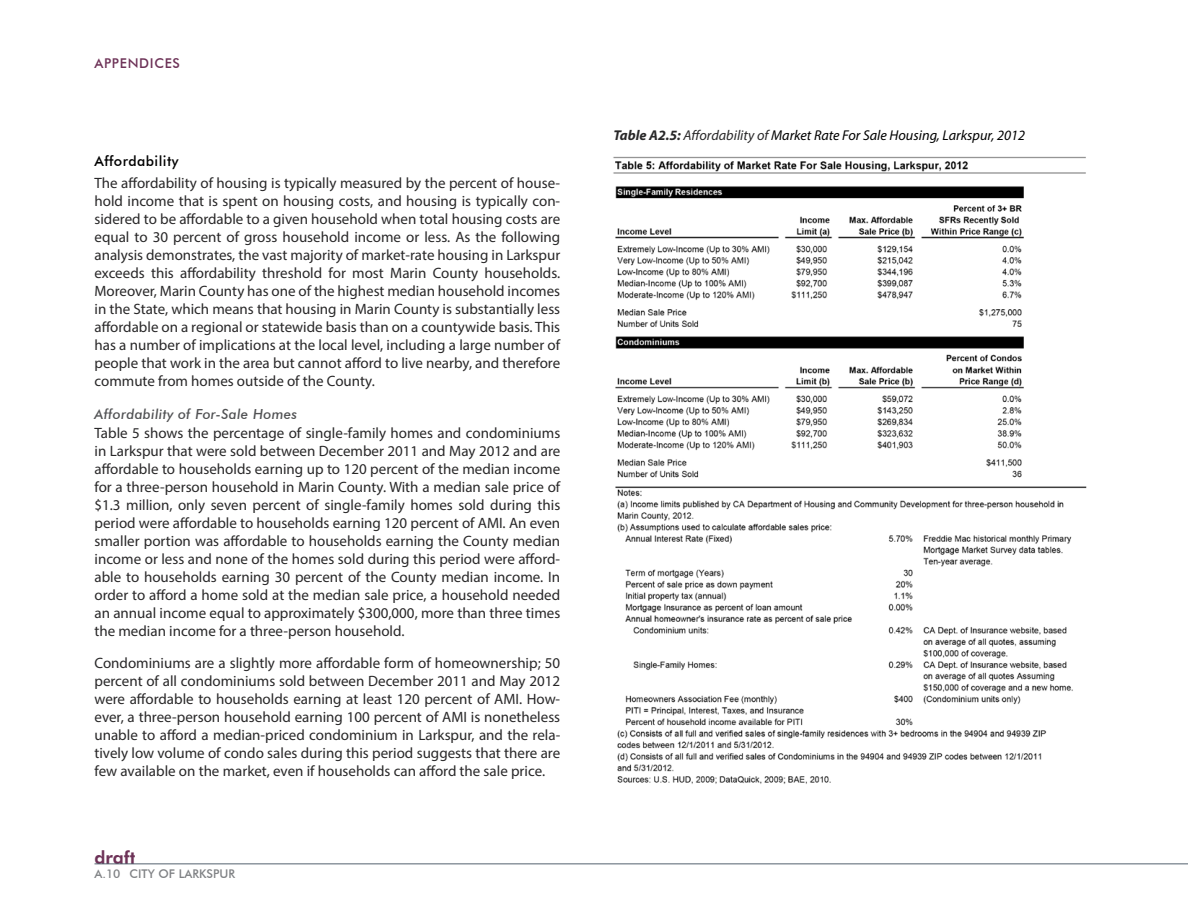
<style>
.page{position:relative;width:1188px;height:918px;background:#fff}
.page>*{position:absolute;margin:0;border:0;box-sizing:border-box;transform-origin:0 0}
.t1{font:800 18px "Futura BT";color:#6d3257}
.t2{font:15px/18px "Myriad Pro";color:#292829;text-align:justify}
.t3{font:italic 14.25px "Myriad Pro";color:#000}
.t4{font:500 14.25px "Futura BT";letter-spacing:.03em;color:#000}
.t5{font:italic 500 13.8px "Futura BT";letter-spacing:.02em;color:#515254}
.t6{font:500 13.5px "Futura BT";color:#6d3257}
.t7{font:500 12px "Futura BT";color:#808285}
.s1{font-weight:700;color:#292829}
.s2{color:#292829}
</style>
<div class="page">
<hr style="left:94px;top:864px;width:1094px;height:1px;background:#53626f">
<img style="left:613px;top:157px;width:474px;height:627px">
<p class="t6" style="left:94px;top:55px;width:19px">APPEN</p>
<p class="t6" style="left:139px;top:55px;width:19px">DICES</p>
<p class="t4" style="left:94px;top:152px;width:86px">AFFORDABILITY</p>
<p class="t2" style="left:94px;top:174px;width:467px">The affordability of housing is typically measured by the percent of house&shy;hold income that is spent on housing costs, and housing is typically con&shy;sidered to be affordable to a given household when total housing costs are equal to 30 percent of gross household income or less. As the following analysis demonstrates, the vast majority of market-rate housing in Larkspur exceeds this affordability threshold for most Marin County households.<br>Moreover, Marin County has one of the highest median household incomes in the State, which means that housing in Marin County is substantially less affordable on a regional or statewide basis than on a countywide basis. This has a number of implications at the local level, including a large number of people that work in the area but cannot afford to live nearby, and therefore commute from homes outside of the County.</p>
<p class="t5" style="left:94px;top:405px;width:204px">Affordability of For-Sale Homes</p>
<p class="t2" style="left:94px;top:424px;width:467px">Table 5 shows the percentage of single-family homes and condominiums in Larkspur that were sold between December 2011 and May 2012 and are affordable to households earning up to 120 percent of the median income for a three-person household in Marin County. With a median sale price of $1.3 million, only seven percent of single-family homes sold during this period were affordable to households earning 120 percent of AMI. An even smaller portion was affordable to households earning the County median income or less and none of the homes sold during this period were afford&shy;able to households earning 30 percent of the County median income. In order to afford a home sold at the median sale price, a household needed an annual income equal to approximately $300,000, more than three times the median income for a three-person household.</p>
<p class="t2" style="left:94px;top:654px;width:467px">Condominiums are a slightly more affordable form of homeownership; 50 percent of all condominiums sold between December 2011 and May 2012 were affordable to households earning at least 120 percent of AMI. How&shy;ever, a three-person household earning 100 percent of AMI is nonetheless unable to afford a median-priced condominium in Larkspur, and the rela&shy;tively low volume of condo sales during this period suggests that there are few available on the market, even if households can afford the sale price.</p>
<p class="t1" style="left:94px;top:847px;width:42px">draft</p>
<p class="t7" style="left:94px;top:866px;width:142px">A.10 CITY OF LARKSPUR</p>
<p class="t3" style="left:613px;top:127px;width:413px"><span class="s1">Table A2.5:</span> <span class="s2">Affordability of</span> Market Rate For Sale Housing, Larkspur, 2012</p>
</div>
